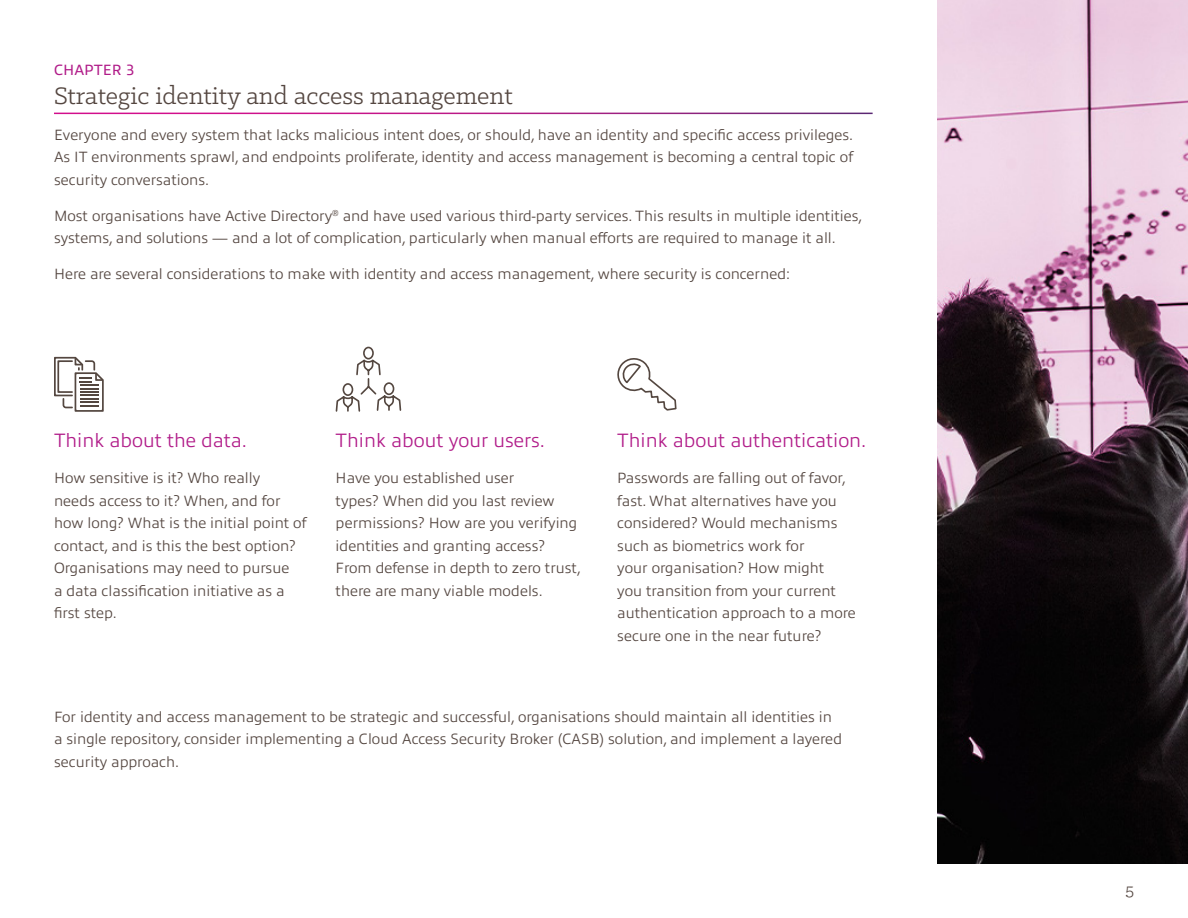
<style>
.page{position:relative;width:1188px;height:918px;background:#fff}
.page>*{position:absolute;margin:0;border:0;box-sizing:border-box;transform-origin:0 0}
.H1_RULE_-_TOC{font:27px "Klinic Slab";color:#544640}
.t1{font:300 19.5px "Allumi Pro";color:#b11c89}
.t2{font:18px "Klinic Slab";color:#544640}
.Body{font:300 15px/22.5px "Allumi Pro";color:#544640}
.Chapter_name{font:15px "Allumi Pro";color:#b11c89}
</style>
<div class="page">
<img style="left:937px;top:0;width:251px;height:864px">
<svg style="left:54px;top:357px;width:50px;height:55px"></svg>
<svg style="left:335px;top:346px;width:67px;height:66px"></svg>
<svg style="left:617px;top:358px;width:60px;height:53px"></svg>
<p class="Chapter_name" style="left:54px;top:59px;width:82px">CHAPTER 3</p>
<p class="H1_RULE_-_TOC" style="left:54px;top:79px;width:460px">Strategic identity and access management</p>
<p class="Body" style="left:54px;top:122px;width:801px;text-align:justify">Everyone and every system that lacks malicious intent does, or should, have an identity and specific access privileges.<br>As IT environments sprawl, and endpoints proliferate, identity and access management is becoming a central topic of security conversations.</p>
<p class="Body" style="left:54px;top:203px;width:810px">Most organisations have Active Directory<sup>®</sup> and have used various third-party services. This results in multiple identities, systems, and solutions — and a lot of complication, particularly when manual efforts are required to manage it all.</p>
<p class="Body" style="left:54px;top:262px;width:738px">Here are several considerations to make with identity and access management, where security is concerned:</p>
<h2 class="t1" style="left:54px;top:426px;width:195px">Think about the data.</h2>
<p class="Body" style="left:54px;top:466px;width:254px">How sensitive is it? Who really<br>needs access to it? When, and for how long? What is the initial point of contact, and is this the best option?<br>Organisations may need to pursue<br>a data classification initiative as a first step.</p>
<h2 class="t1" style="left:336px;top:426px;width:211px">Think about your users.</h2>
<p class="Body" style="left:336px;top:466px;width:247px">Have you established user<br>types? When did you last review permissions? How are you verifying identities and granting access?<br>From defense in depth to zero trust, there are many viable models.</p>
<h2 class="t1" style="left:617px;top:426px;width:251px">Think about authentication.</h2>
<p class="Body" style="left:617px;top:466px;width:240px">Passwords are falling out of favor, fast. What alternatives have you considered? Would mechanisms such as biometrics work for<br>your organisation? How might<br>you transition from your current authentication approach to a more secure one in the near future?</p>
<p class="Body" style="left:54px;top:704px;width:790px">For identity and access management to be strategic and successful, organisations should maintain all identities in a single repository, consider implementing a Cloud Access Security Broker (CASB) solution, and implement a layered security approach.</p>
<p class="t2" style="left:1125px;top:878px;width:10px">5</p>
</div>
